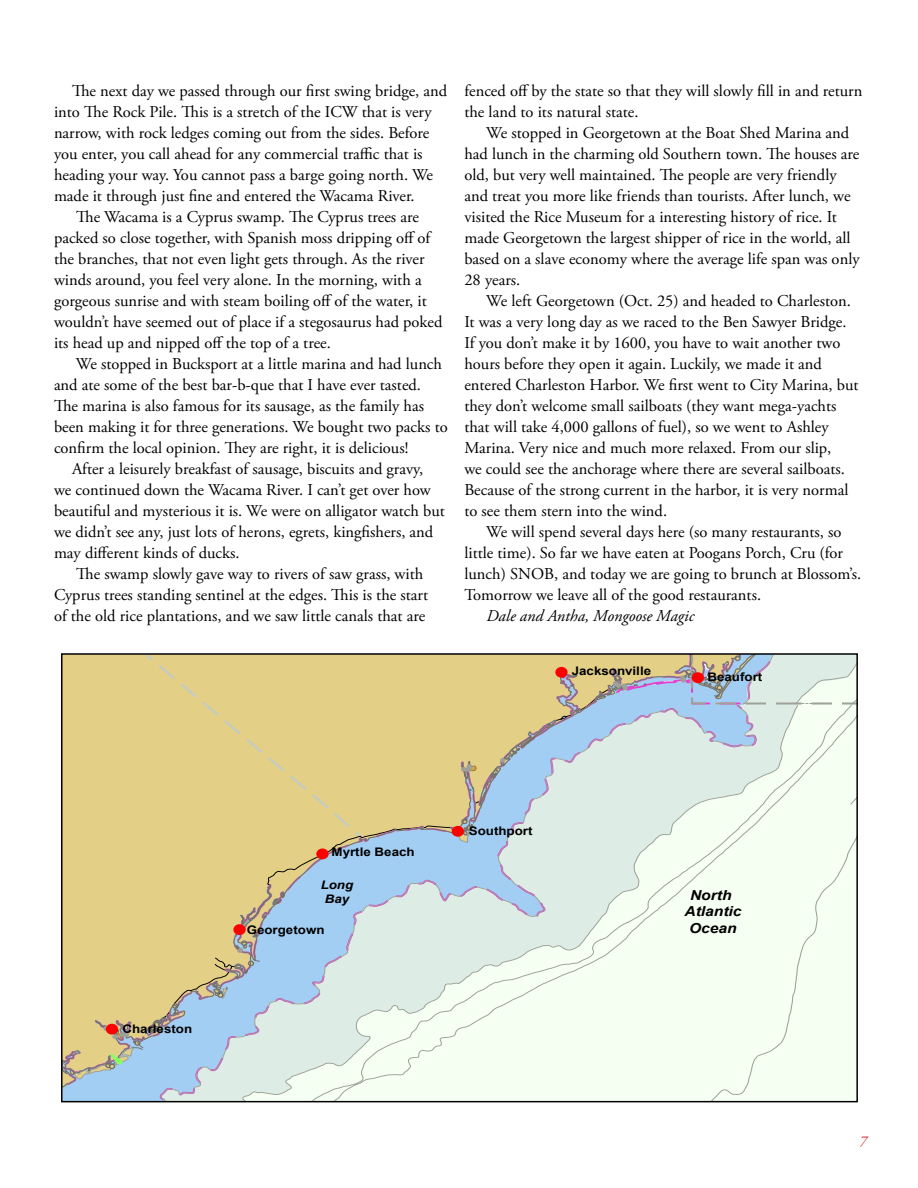
<style>
.page{position:relative;width:918px;height:1188px;background:#fff}
.page>*{position:absolute;margin:0;border:0;box-sizing:border-box;transform-origin:0 0}
.t1{font:16.5px/21px "Adobe Garamond Pro";color:#000}
.t2{font:italic 16.5px "Adobe Garamond Pro";color:#000}
.t3{font:italic 700 13.8px/16.5px "Arial";color:#000;text-align:center;scale:1.13 1}
.t4{font:700 11.85px "Arial";color:#000;scale:1.13 1}
.t5{font:italic 700 11.85px/14.2px "Arial";color:#000;text-align:center;scale:1.13 1}
</style>
<div class="page">
<svg style="left:64px;top:656px;width:791px;height:443px"></svg>
<div style="left:106px;top:1024px;width:12px;height:11px;background:#f00;border-radius:50%"></div>
<div style="left:692px;top:672px;width:12px;height:11px;background:#f00;border-radius:50%"></div>
<div style="left:555px;top:667px;width:13px;height:11px;background:#f00;border-radius:50%"></div>
<div style="left:233px;top:924px;width:13px;height:11px;background:#f00;border-radius:50%"></div>
<div style="left:316px;top:849px;width:13px;height:10px;background:#f00;border-radius:50%"></div>
<div style="left:452px;top:826px;width:12px;height:11px;background:#f00;border-radius:50%"></div>
<div style="left:61px;top:653px;width:797px;height:449px;border:2px solid #000"></div>
<p class="t1" style="left:72px;top:81px;width:377px">The next day we passed through our first swing bridge, and</p>
<p class="t1" style="left:54px;top:102px;width:379px">into The Rock Pile. This is a stretch of the ICW that is very</p>
<p class="t1" style="left:54px;top:123px;width:377px">narrow, with rock ledges coming out from the sides. Before</p>
<p class="t1" style="left:54px;top:144px;width:370px">you enter, you call ahead for any commercial traffic that is</p>
<p class="t1" style="left:54px;top:165px;width:381px">heading your way. You cannot pass a barge going north. We</p>
<p class="t1" style="left:54px;top:186px;width:362px">made it through just fine and entered the Wacama River.</p>
<p class="t1" style="left:76px;top:207px;width:344px">The Wacama is a Cyprus swamp. The Cyprus trees are</p>
<p class="t1" style="left:54px;top:228px;width:378px">packed so close together, with Spanish moss dripping off of</p>
<p class="t1" style="left:54px;top:249px;width:372px">the branches, that not even light gets through. As the river</p>
<p class="t1" style="left:54px;top:270px;width:369px">winds around, you feel very alone. In the morning, with a</p>
<p class="t1" style="left:54px;top:291px;width:374px">gorgeous sunrise and with steam boiling off of the water, it</p>
<p class="t1" style="left:54px;top:312px;width:390px">wouldn’t have seemed out of place if a stegosaurus had poked</p>
<p class="t1" style="left:54px;top:333px;width:278px">its head up and nipped off the top of a tree.</p>
<p class="t1" style="left:76px;top:354px;width:368px">We stopped in Bucksport at a little marina and had lunch</p>
<p class="t1" style="left:54px;top:375px;width:369px">and ate some of the best bar-b-que that I have ever tasted.</p>
<p class="t1" style="left:54px;top:396px;width:372px">The marina is also famous for its sausage, as the family has</p>
<p class="t1" style="left:54px;top:417px;width:395px">been making it for three generations. We bought two packs to</p>
<p class="t1" style="left:54px;top:438px;width:356px">confirm the local opinion. They are right, it is delicious!</p>
<p class="t1" style="left:72px;top:459px;width:353px">After a leisurely breakfast of sausage, biscuits and gravy,</p>
<p class="t1" style="left:54px;top:480px;width:378px">we continued down the Wacama River. I can’t get over how</p>
<p class="t1" style="left:54px;top:501px;width:392px">beautiful and mysterious it is. We were on alligator watch but</p>
<p class="t1" style="left:54px;top:522px;width:381px">we didn’t see any, just lots of herons, egrets, kingfishers, and</p>
<p class="t1" style="left:54px;top:543px;width:187px">may different kinds of ducks.</p>
<p class="t1" style="left:76px;top:564px;width:349px">The swamp slowly gave way to rivers of saw grass, with</p>
<p class="t1" style="left:54px;top:585px;width:376px">Cyprus trees standing sentinel at the edges. This is the start</p>
<p class="t1" style="left:54px;top:606px;width:373px">of the old rice plantations, and we saw little canals that are</p>
<p class="t1" style="left:464px;top:81px;width:400px">fenced off by the state so that they will slowly fill in and return the land to its natural state.</p>
<p class="t1" style="left:464px;top:123px;width:397px;text-indent:22px">We stopped in Georgetown at the Boat Shed Marina and had lunch in the charming old Southern town. The houses are old, but very well maintained. The people are very friendly and treat you more like friends than tourists. After lunch, we visited the Rice Museum for a interesting history of rice. It made Georgetown the largest shipper of rice in the world, all based on a slave economy where the average life span was only 28 years.</p>
<p class="t1" style="left:464px;top:291px;width:396px;text-indent:22px">We left Georgetown (Oct. 25) and headed to Charleston.<br>It was a very long day as we raced to the Ben Sawyer Bridge.<br>If you don’t make it by 1600, you have to wait another two hours before they open it again. Luckily, we made it and entered Charleston Harbor. We first went to City Marina, but they don’t welcome small sailboats (they want mega-yachts that will take 4,000 gallons of fuel), so we went to Ashley Marina. Very nice and much more relaxed. From our slip,<br>we could see the anchorage where there are several sailboats.<br>Because of the strong current in the harbor, it is very normal to see them stern into the wind.</p>
<p class="t1" style="left:464px;top:522px;width:398px;text-indent:22px">We will spend several days here (so many restaurants, so little time). So far we have eaten at Poogans Porch, Cru (for lunch) SNOB, and today we are going to brunch at Blossom’s.<br>Tomorrow we leave all of the good restaurants.</p>
<p class="t2" style="left:487px;top:606px;width:209px">Dale and Antha, Mongoose Magic</p>
<p class="t4" style="left:572px;top:664px;width:72px">Jacksonville</p>
<p class="t4" style="left:707px;top:669px;width:50px">Beaufort</p>
<p class="t4" style="left:122px;top:1021px;width:63px">Charleston</p>
<p class="t4" style="left:332px;top:845px;width:75px">Myrtle Beach</p>
<p class="t5" style="left:321px;top:878px;width:30px">Long<br>Bay</p>
<p class="t4" style="left:247px;top:922px;width:70px">Georgetown</p>
<p class="t4" style="left:469px;top:824px;width:58px">Southport</p>
<p class="t3" style="left:684px;top:887px;width:52px">North<br>Atlantic<br>Ocean</p>
</div>
